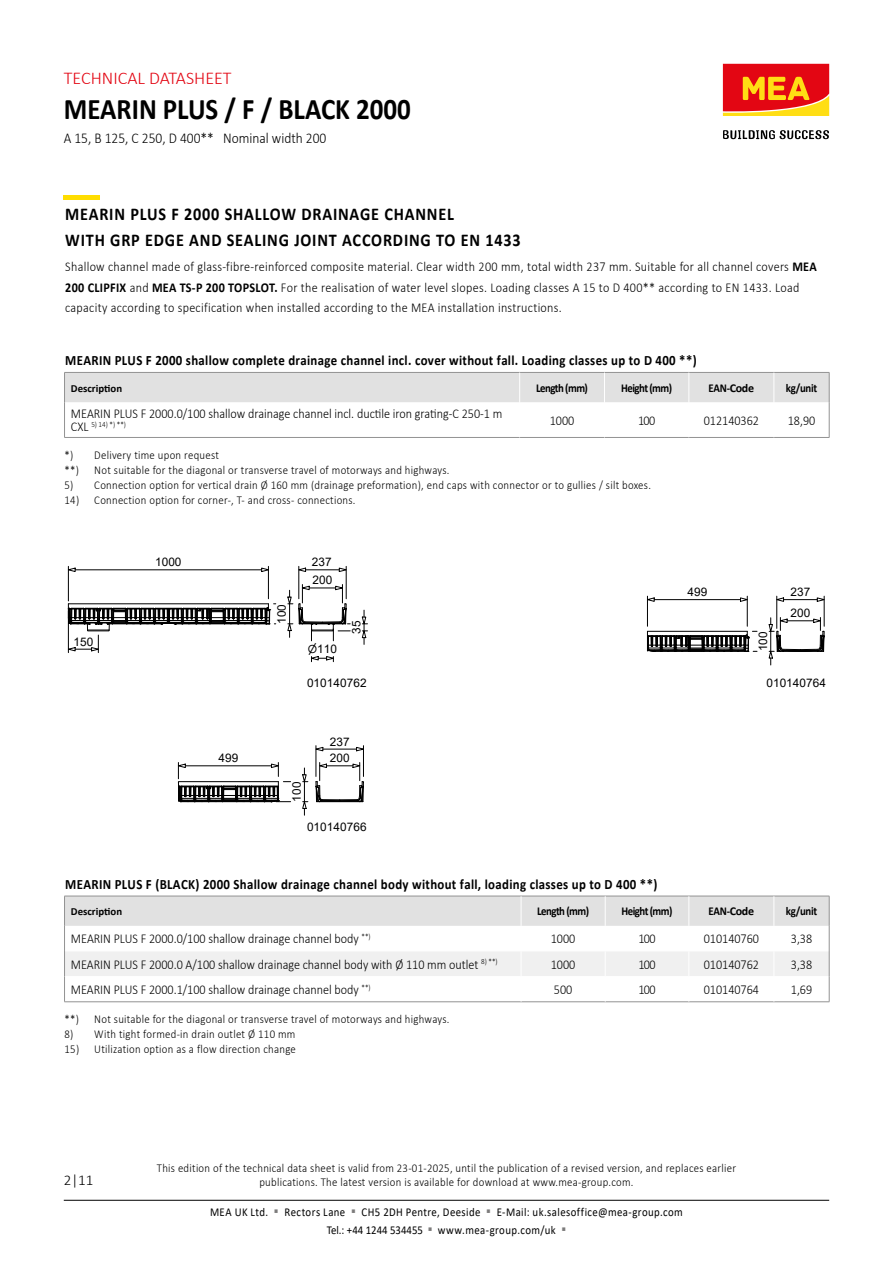
<style>
.page{position:relative;width:893px;height:1263px;background:#fff}
.page>*{position:absolute;margin:0;border:0;box-sizing:border-box;transform-origin:0 0}
.t1{font:700 30px "Calibri";color:#000;scale:.9 1}
.t2{font:700 18px/26.4px "Calibri";letter-spacing:.05em;color:#000;scale:.9 1}
.t3{font:300 18px "Calibri";color:#e30613}
.t4{font:300 15px "Calibri";color:#000;scale:.9 1}
.t5{font:300 15px "Calibri";color:#000}
.t6{font:700 14.25px "Calibri";letter-spacing:.025em;color:#000;scale:.9 1}
.t7{font:300 13.5px/20.2px "Calibri";letter-spacing:.01em;color:#000;scale:.9 1}
.t8{font:300 12px/14.4px "Calibri";letter-spacing:.025em;color:#000;text-align:center;scale:.9 1}
.t9{font:12px/18px "Calibri";letter-spacing:.035em;color:#000;text-align:center;scale:.9 1}
.t10{font:700 12px "Calibri";letter-spacing:-.05em;color:#000;scale:.9 1}
.t11{font:11.85px/18.1px "Arial";letter-spacing:.005em;color:#000}
.t12{font:700 10.8px "Calibri";color:#000}
.t13{font:300 7.8px "Calibri";color:#000;scale:.9 1}
.s1{font-weight:700}
.s2{font-size:13.5px}
.s3{font-family:"AIGDT";font-size:10.95px}
.s4{font-size:15px;color:#7c7b7b}
</style>
<div class="page">
<svg style="left:723px;top:64px;width:106px;height:52px;background:#ec4c19"></svg>
<svg style="left:723px;top:130px;width:106px;height:9px"></svg>
<hr style="left:64px;top:1200px;width:765px;height:1px;background:#000">
<div style="left:64px;top:195px;width:36px;height:5px;background:#fd0"></div>
<hr style="left:64px;top:437px;width:456px;height:1px;background:#929292">
<hr style="left:520px;top:437px;width:84px;height:1px;background:#929292">
<hr style="left:604px;top:437px;width:85px;height:1px;background:#929292">
<hr style="left:689px;top:437px;width:85px;height:1px;background:#929292">
<hr style="left:774px;top:437px;width:55px;height:1px;background:#929292">
<hr style="left:829px;top:402px;width:1px;height:35px;background:#929292">
<hr style="left:64px;top:402px;width:1px;height:35px;background:#929292">
<div style="left:64px;top:372px;width:766px;height:30px;background:#e1e1e1"></div>
<svg style="left:67px;top:568px;width:9px;height:4px"></svg>
<svg style="left:261px;top:568px;width:7px;height:4px"></svg>
<hr style="left:75px;top:569px;width:187px;height:1px;background:#000">
<hr style="left:268px;top:566px;width:1px;height:33px;background:#000">
<hr style="left:68px;top:566px;width:1px;height:35px;background:#000">
<svg style="left:298px;top:568px;width:8px;height:4px"></svg>
<svg style="left:339px;top:568px;width:7px;height:4px"></svg>
<hr style="left:306px;top:569px;width:33px;height:1px;background:#000">
<hr style="left:346px;top:566px;width:1px;height:33px;background:#000">
<hr style="left:299px;top:566px;width:1px;height:33px;background:#000">
<svg style="left:362px;top:610px;width:5px;height:34px"></svg>
<svg style="left:287px;top:584px;width:63px;height:57px"></svg>
<svg style="left:311px;top:656px;width:23px;height:6px"></svg>
<svg style="left:67px;top:603px;width:209px;height:50px"></svg>
<hr style="left:68px;top:611px;width:1px;height:42px;background:#000">
<svg style="left:648px;top:597px;width:7px;height:5px"></svg>
<svg style="left:740px;top:597px;width:7px;height:5px"></svg>
<hr style="left:654px;top:599px;width:86px;height:1px;background:#000">
<hr style="left:747px;top:596px;width:1px;height:30px;background:#000">
<hr style="left:647px;top:596px;width:1px;height:30px;background:#000">
<svg style="left:646px;top:631px;width:111px;height:21px"></svg>
<svg style="left:777px;top:597px;width:7px;height:5px"></svg>
<svg style="left:817px;top:597px;width:7px;height:5px"></svg>
<hr style="left:783px;top:599px;width:34px;height:1px;background:#000">
<hr style="left:824px;top:596px;width:1px;height:30px;background:#000">
<hr style="left:776px;top:596px;width:1px;height:32px;background:#000">
<svg style="left:769px;top:617px;width:56px;height:49px"></svg>
<svg style="left:315px;top:747px;width:8px;height:4px"></svg>
<svg style="left:356px;top:747px;width:7px;height:4px"></svg>
<hr style="left:323px;top:749px;width:34px;height:1px;background:#000">
<hr style="left:363px;top:746px;width:1px;height:30px;background:#000">
<hr style="left:316px;top:746px;width:1px;height:30px;background:#000">
<svg style="left:177px;top:762px;width:114px;height:40px"></svg>
<svg style="left:302px;top:768px;width:6px;height:47px"></svg>
<svg style="left:316px;top:762px;width:48px;height:40px"></svg>
<svg style="left:65px;top:1001px;width:765px;height:2px"></svg>
<hr style="left:64px;top:1001px;width:457px;height:1px;background:#929292">
<hr style="left:521px;top:1001px;width:84px;height:1px;background:#929292">
<hr style="left:605px;top:1001px;width:84px;height:1px;background:#929292">
<hr style="left:689px;top:1001px;width:85px;height:1px;background:#929292">
<hr style="left:774px;top:1001px;width:55px;height:1px;background:#929292">
<svg style="left:64px;top:895px;width:766px;height:106px"></svg>
<hr style="left:521px;top:896px;width:1px;height:30px;background:#fff">
<hr style="left:605px;top:896px;width:1px;height:30px;background:#fff">
<hr style="left:689px;top:896px;width:1px;height:30px;background:#fff">
<hr style="left:774px;top:896px;width:1px;height:30px;background:#fff">
<h2 class="t3" style="left:64px;top:67px;width:169px">TECHNICAL DATASHEET</h2>
<h1 class="t1" style="left:64px;top:88px;width:387px">MEARIN PLUS / F / BLACK 2000</h1>
<p class="t4" style="left:64px;top:129px;width:293px">A 15, B 125, C 250, D 400** Nominal width 200</p>
<h2 class="t2" style="left:65px;top:200px;width:508px">MEARIN PLUS F 2000 SHALLOW DRAINAGE CHANNEL<br>WITH GRP EDGE AND SEALING JOINT ACCORDING TO EN 1433</h2>
<p class="t7" style="left:65px;top:257px;width:836px">Shallow channel made of glass-fibre-reinforced composite material. Clear width 200 mm, total width 237 mm. Suitable for all channel covers <span class="s1">MEA<br>200 CLIPFIX</span> and <span class="s1">MEA TS-P 200 TOPSLOT.</span> For the realisation of water level slopes. Loading classes A 15 to D 400** according to EN 1433. Load capacity according to specification when installed according to the MEA installation instructions.</p>
<p class="t6" style="left:65px;top:350px;width:703px">MEARIN PLUS F 2000 shallow complete drainage channel incl. cover without fall. Loading classes up to D 400 **)</p>
<p class="t12" style="left:71px;top:381px;width:53px">Description</p>
<p class="t10" style="left:536px;top:379px;width:59px">Length (mm)</p>
<p class="t10" style="left:621px;top:379px;width:58px">Height (mm)</p>
<p class="t10" style="left:709px;top:379px;width:52px">EAN-Code</p>
<p class="t10" style="left:786px;top:379px;width:36px">kg/unit</p>
<p class="t7" style="left:71px;top:404px;width:481px">MEARIN PLUS F 2000.0/100 shallow drainage channel incl. ductile iron grating-C 250-1 m</p>
<p class="t13" style="left:71px;top:419px;width:63px"><span class="s2">CXL</span> 5) 14) *) **)</p>
<p class="t7" style="left:550px;top:410px;width:29px">1000</p>
<p class="t7" style="left:638px;top:410px;width:21px">100</p>
<p class="t7" style="left:704px;top:410px;width:63px">012140362</p>
<p class="t7" style="left:788px;top:410px;width:32px">18,90</p>
<p class="t8" style="left:65px;top:447px;width:11px">*)</p>
<p class="t8" style="left:94px;top:447px;width:140px">Delivery time upon request</p>
<p class="t8" style="left:65px;top:462px;width:18px">**)</p>
<p class="t8" style="left:94px;top:462px;width:396px">Not suitable for the diagonal or transverse travel of motorways and highways.</p>
<p class="t8" style="left:65px;top:477px;width:653px">5) Connection option for vertical drain Ø 160 mm (drainage preformation), end caps with connector or to gullies / silt boxes.</p>
<p class="t8" style="left:65px;top:492px;width:325px">14) Connection option for corner-, T- and cross- connections.</p>
<p class="t11" style="left:73px;top:632px;width:21px">150</p>
<p class="t11" style="left:155px;top:553px;width:28px">1000</p>
<p class="t11" style="left:312px;top:553px;width:22px">237<br>200</p>
<p class="t11" style="left:273px;top:624px;width:21px;rotate:-90deg">100</p>
<p class="t11" style="left:308px;top:639px;width:31px"><span class="s3">n</span>110</p>
<p class="t11" style="left:347px;top:634px;width:15px;rotate:-90deg">35</p>
<p class="t11" style="left:307px;top:674px;width:61px">010140762</p>
<p class="t11" style="left:218px;top:749px;width:21px">499</p>
<p class="t11" style="left:330px;top:732px;width:21px">237</p>
<p class="t11" style="left:288px;top:801px;width:21px;rotate:-90deg">100</p>
<p class="t11" style="left:330px;top:749px;width:21px">200</p>
<p class="t11" style="left:307px;top:818px;width:61px">010140766</p>
<p class="t11" style="left:687px;top:583px;width:21px">499</p>
<p class="t11" style="left:754px;top:651px;width:21px;rotate:-90deg">100</p>
<p class="t11" style="left:790px;top:581px;width:21px;line-height:21.3px">237<br>200</p>
<p class="t11" style="left:766px;top:674px;width:61px">010140764</p>
<p class="t6" style="left:65px;top:874px;width:659px">MEARIN PLUS F (BLACK) 2000 Shallow drainage channel body without fall, loading classes up to D 400 **)</p>
<p class="t12" style="left:71px;top:904px;width:53px">Description</p>
<p class="t10" style="left:537px;top:903px;width:59px">Length (mm)</p>
<p class="t10" style="left:622px;top:903px;width:58px">Height (mm)</p>
<p class="t10" style="left:709px;top:903px;width:52px">EAN-Code</p>
<p class="t10" style="left:786px;top:903px;width:36px">kg/unit</p>
<p class="t7" style="left:71px;top:928px;width:335px">MEARIN PLUS F 2000.0/100 shallow drainage channel body <sup>**)</sup></p>
<p class="t7" style="left:551px;top:928px;width:29px">1000</p>
<p class="t7" style="left:638px;top:928px;width:21px">100</p>
<p class="t7" style="left:704px;top:928px;width:63px">010140760</p>
<p class="t7" style="left:791px;top:928px;width:25px">3,38</p>
<p class="t7" style="left:71px;top:954px;width:476px">MEARIN PLUS F 2000.0 A/100 shallow drainage channel body with Ø 110 mm outlet <sup>8)</sup> <sup>**)</sup></p>
<p class="t7" style="left:551px;top:954px;width:29px">1000</p>
<p class="t7" style="left:638px;top:954px;width:21px">100</p>
<p class="t7" style="left:704px;top:954px;width:63px">010140762</p>
<p class="t7" style="left:791px;top:954px;width:25px">3,38</p>
<p class="t7" style="left:71px;top:979px;width:335px">MEARIN PLUS F 2000.1/100 shallow drainage channel body <sup>**)</sup></p>
<p class="t7" style="left:554px;top:979px;width:22px">500</p>
<p class="t7" style="left:638px;top:979px;width:21px">100</p>
<p class="t7" style="left:704px;top:979px;width:63px">010140764</p>
<p class="t7" style="left:791px;top:979px;width:25px">1,69</p>
<p class="t8" style="left:65px;top:1012px;width:18px">**)</p>
<p class="t8" style="left:94px;top:1012px;width:396px">Not suitable for the diagonal or transverse travel of motorways and highways.</p>
<p class="t8" style="left:65px;top:1027px;width:258px">8) With tight formed-in drain outlet Ø 110 mm</p>
<p class="t8" style="left:65px;top:1042px;width:259px">15) Utilization option as a flow direction change</p>
<p class="t5" style="left:64px;top:1171px;width:31px">2|11</p>
<p class="t8" style="left:157px;top:1161px;width:645px">This edition of the technical data sheet is valid from 23-01-2025, until the publication of a revised version, and replaces earlier publications. The latest version is available for download at www.mea-group.com.</p>
<p class="t9" style="left:210px;top:1202px;width:527px">MEA UK Ltd. <span class="s4">▪</span> Rectors Lane <span class="s4">▪</span> CH5 2DH Pentre, Deeside <span class="s4">▪</span> E-Mail: uk.salesoffice@mea-group.com<br>Tel.: +44 1244 534455 <span class="s4">▪</span> www.mea-group.com/uk <span class="s4">▪</span></p>
</div>
